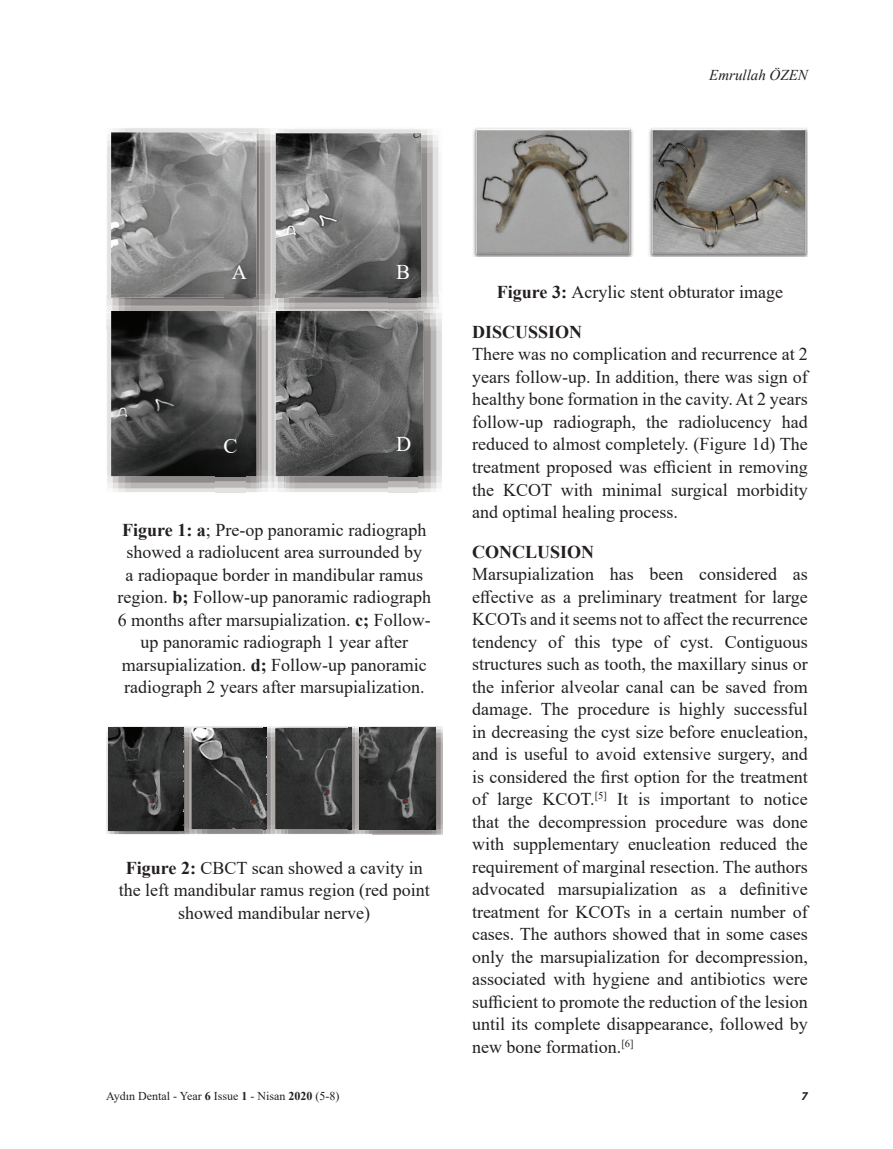
<style>
.page{position:relative;width:893px;height:1149px;background:#fff}
.page>*{position:absolute;margin:0;border:0;box-sizing:border-box;transform-origin:0 0}
.t1{font:21px "Times New Roman";color:#fff}
.t2{font:18px/22.5px "Times New Roman";color:#231f20;text-align:center}
.t3{font:700 18px "Times New Roman";color:#231f20}
.t4{font:italic 15px "Times New Roman";color:#231f20}
.t5{font:12px "Times New Roman";color:#231f20}
.t6{font:italic 700 12px "Myriad Pro";color:#231f20}
.s1{font-weight:700}
</style>
<div class="page">
<img style="left:107px;top:128px;width:332px;height:167px">
<img style="left:111px;top:132px;width:145px;height:163px">
<img style="left:276px;top:133px;width:145px;height:164px">
<img style="left:106px;top:295px;width:154px;height:197px">
<img style="left:111px;top:311px;width:145px;height:165px">
<img style="left:224px;top:259px;width:29px;height:65px">
<img style="left:389px;top:259px;width:29px;height:36px">
<img style="left:216px;top:433px;width:29px;height:59px">
<img style="left:286px;top:327px;width:156px;height:165px">
<img style="left:289px;top:295px;width:153px;height:32px">
<img style="left:260px;top:330px;width:26px;height:162px">
<img style="left:260px;top:327px;width:16px;height:3px">
<img style="left:260px;top:295px;width:26px;height:32px">
<svg style="left:276px;top:295px;width:10px;height:2px"></svg>
<img style="left:276px;top:311px;width:148px;height:165px">
<img style="left:389px;top:431px;width:29px;height:61px">
<img style="left:106px;top:726px;width:336px;height:107px">
<img style="left:108px;top:727px;width:75px;height:103px">
<img style="left:191px;top:727px;width:75px;height:101px">
<img style="left:275px;top:727px;width:76px;height:101px">
<img style="left:360px;top:727px;width:76px;height:101px">
<img style="left:473px;top:128px;width:160px;height:129px">
<img style="left:649px;top:128px;width:159px;height:129px">
<p class="t4" style="left:709px;top:64px;width:100px">Emrullah ÖZEN</p>
<p class="t1" style="left:232px;top:257px;width:17px">A</p>
<p class="t1" style="left:396px;top:257px;width:15px">B</p>
<p class="t1" style="left:224px;top:431px;width:15px">C</p>
<p class="t1" style="left:396px;top:429px;width:17px">D</p>
<p class="t2" style="left:118px;top:517px;width:315px"><span class="s1">Figure 1: a</span>; Pre-op panoramic radiograph showed a radiolucent area surrounded by<br>a radiopaque border in mandibular ramus region. <span class="s1">b;</span> Follow-up panoramic radiograph 6 months after marsupialization. <span class="s1">c;</span> Follow&shy;up panoramic radiograph 1 year after marsupialization. <span class="s1">d;</span> Follow-up panoramic radiograph 2 years after marsupialization.</p>
<p class="t2" style="left:119px;top:855px;width:312px"><span class="s1">Figure 2:</span> CBCT scan showed a cavity in the left mandibular ramus region (red point showed mandibular nerve)</p>
<p class="t2" style="left:472px;top:272px;width:313px;line-height:39.5px;text-align:left;text-indent:25px"><span class="s1">Figure 3:</span> Acrylic stent obturator image<br><span class="s1">DISCUSSION</span></p>
<p class="t2" style="left:472px;top:342px;width:337px;text-align:justify">There was no complication and recurrence at 2 years follow-up. In addition, there was sign of healthy bone formation in the cavity. At 2 years follow-up radiograph, the radiolucency had reduced to almost completely. (Figure 1d) The treatment proposed was efficient in removing the KCOT with minimal surgical morbidity and optimal healing process.</p>
<p class="t3" style="left:472px;top:538px;width:124px">CONCLUSION</p>
<p class="t2" style="left:472px;top:562px;width:337px;text-align:justify">Marsupialization has been considered as effective as a preliminary treatment for large KCOTs and it seems not to affect the recurrence tendency of this type of cyst. Contiguous structures such as tooth, the maxillary sinus or the inferior alveolar canal can be saved from damage. The procedure is highly successful in decreasing the cyst size before enucleation, and is useful to avoid extensive surgery, and is considered the first option for the treatment of large KCOT.<sup>[5]</sup> It is important to notice that the decompression procedure was done with supplementary enucleation reduced the requirement of marginal resection. The authors advocated marsupialization as a definitive treatment for KCOTs in a certain number of cases. The authors showed that in some cases only the marsupialization for decompression, associated with hygiene and antibiotics were sufficient to promote the reduction of the lesion until its complete disappearance, followed by new bone formation.<sup>[6]</sup></p>
<p class="t5" style="left:106px;top:1087px;width:235px">Aydın Dental - Year <span class="s1">6</span> Issue <span class="s1">1</span> - Nisan <span class="s1">2020</span> (5-8)</p>
<p class="t6" style="left:801px;top:1088px;width:8px">7</p>
</div>
